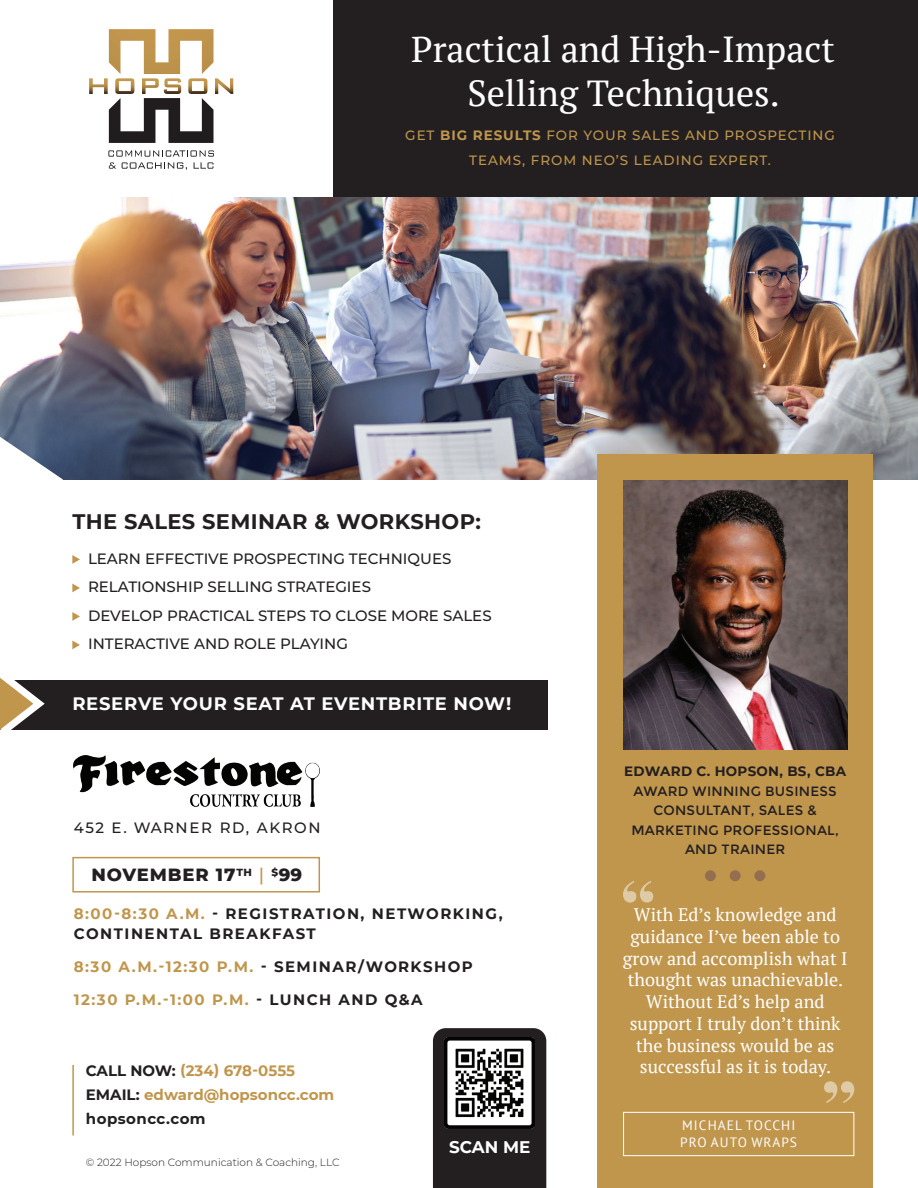
<style>
.page{position:relative;width:918px;height:1188px;background:#fff}
.page>*{position:absolute;margin:0;border:0;box-sizing:border-box;transform-origin:0 0}
.t1{font:36.15px/43.3px "PT Serif";color:#fff;text-align:center}
.t2{font:700 21px "Montserrat";letter-spacing:.02em;color:#231f20}
.t3{font:18.15px/21.8px "PT Serif";color:#fff;text-align:center}
.t4{font:700 18px "Montserrat";letter-spacing:.04em;color:#fff}
.t5{font:800 18px "Montserrat";letter-spacing:.045em;color:#231f20}
.t6{font:700 16.8px "Montserrat";color:#fff}
.t7{font:500 15px/28.5px "Montserrat";color:#231f20}
.t8{font:700 15px "Montserrat";letter-spacing:.1em;color:#c0964d}
.t9{font:700 15px/24px "Montserrat";color:#c0964d}
.t10{font:700 15px/19.5px "Montserrat";letter-spacing:.1em;color:#231f20}
.t11{font:500 15px "Montserrat";letter-spacing:.11em;color:#231f20}
.t12{font:13.5px/19.5px "Montserrat";letter-spacing:.02em;color:#231f20;text-align:center}
.t13{font:500 13.5px/24.2px "Montserrat";letter-spacing:.07em;color:#c0964d;text-align:center}
.t14{font:13.5px/16.2px "PT Sans";letter-spacing:.08em;color:#fff}
.t15{font:700 13.5px "Montserrat";letter-spacing:.02em;color:#231f20}
.t16{font:300 10.5px "Montserrat";color:#231f20}
.s1{font-weight:700}
.s2{font-weight:500;color:#c0964d}
.s3{color:#c0964d}
.s4{color:#231f20}
</style>
<div class="page">
<div style="left:333px;top:0;width:585px;height:245px;background:#231f20"></div>
<div style="left:0;top:680px;width:548px;height:49px;background:#231f20"></div>
<img style="left:0;top:197px;width:918px;height:283px">
<svg style="left:89px;top:29px;width:144px;height:114px"></svg>
<svg style="left:108px;top:150px;width:106px;height:20px"></svg>
<div style="left:597px;top:455px;width:276px;height:733px;background:#c0964d"></div>
<svg style="left:72px;top:555px;width:8px;height:9px"></svg>
<svg style="left:72px;top:584px;width:8px;height:8px"></svg>
<svg style="left:72px;top:612px;width:8px;height:9px"></svg>
<svg style="left:72px;top:641px;width:8px;height:8px"></svg>
<svg style="left:0;top:678px;width:45px;height:52px"></svg>
<hr style="left:72px;top:1065px;width:2px;height:71px;background:#c0964d">
<img style="left:623px;top:480px;width:224px;height:270px">
<div style="left:623px;top:1112px;width:231px;height:44px;border:1px solid #fff"></div>
<svg style="left:623px;top:881px;width:30px;height:22px"></svg>
<svg style="left:824px;top:1081px;width:30px;height:22px"></svg>
<svg style="left:0;top:437px;width:63px;height:43px"></svg>
<img style="left:74px;top:756px;width:246px;height:51px">
<div style="left:72px;top:857px;width:248px;height:36px;border:2px solid #c0964d"></div>
<div style="left:730px;top:870px;width:11px;height:11px;background:#956e4f;border-radius:50%"></div>
<div style="left:705px;top:870px;width:11px;height:11px;background:#956e4f;border-radius:50%"></div>
<div style="left:754px;top:870px;width:11px;height:11px;background:#956e4f;border-radius:50%"></div>
<div style="left:433px;top:1028px;width:113px;height:160px;background:#231f20"></div>
<img style="left:444px;top:1038px;width:90px;height:92px">
<h1 class="t1" style="left:411px;top:27px;width:425px">Practical and High-Impact<br>Selling Techniques.</h1>
<p class="t13" style="left:405px;top:123px;width:431px">GET <span class="s1">BIG RESULTS</span> FOR YOUR SALES AND PROSPECTING<br>TEAMS, FROM NEO’S LEADING EXPERT.</p>
<p class="t2" style="left:72px;top:506px;width:410px">THE SALES SEMINAR &amp; WORKSHOP:</p>
<p class="t7" style="left:88px;top:544px;width:405px">LEARN EFFECTIVE PROSPECTING TECHNIQUES RELATIONSHIP SELLING STRATEGIES<br>DEVELOP PRACTICAL STEPS TO CLOSE MORE SALES INTERACTIVE AND ROLE PLAYING</p>
<p class="t4" style="left:72px;top:691px;width:440px">RESERVE YOUR SEAT AT EVENTBRITE NOW!</p>
<p class="t11" style="left:74px;top:817px;width:248px">452 E. WARNER RD, AKRON</p>
<p class="t5" style="left:92px;top:862px;width:212px">NOVEMBER 17<sup>TH</sup> <span class="s2">|</span> <sup>$</sup>99</p>
<p class="t10" style="left:74px;top:903px;width:430px"><span class="s3">8:00-8:30 A.M.</span> - REGISTRATION, NETWORKING,<br>CONTINENTAL BREAKFAST</p>
<p class="t8" style="left:74px;top:955px;width:401px">8:30 A.M.-12:30 P.M. <span class="s4">- SEMINAR/WORKSHOP</span></p>
<p class="t8" style="left:74px;top:988px;width:351px">12:30 P.M.-1:00 P.M. <span class="s4">- LUNCH AND Q&amp;A</span></p>
<p class="t9" style="left:86px;top:1058px;width:250px"><span class="s4">CALL NOW:</span> (234) 678-0555<br><span class="s4">EMAIL:</span> edward@hopsoncc.com <span class="s4">hopsoncc.com</span></p>
<p class="t16" style="left:86px;top:1155px;width:255px">© 2022 Hopson Communication &amp; Coaching, LLC</p>
<p class="t6" style="left:449px;top:1135px;width:83px">SCAN ME</p>
<p class="t15" style="left:624px;top:762px;width:223px">EDWARD C. HOPSON, BS, CBA</p>
<p class="t12" style="left:631px;top:781px;width:209px">AWARD WINNING BUSINESS<br>CONSULTANT, SALES &amp;<br>MARKETING PROFESSIONAL,<br>AND TRAINER</p>
<p class="t3" style="left:623px;top:904px;width:226px">With Ed’s knowledge and guidance I’ve been able to grow and accomplish what I thought was unachievable.<br>Without Ed’s help and support I truly don’t think the business would be as successful as it is today.</p>
<p class="t14" style="left:680px;top:1117px;width:118px">MICHAEL TOCCHI<br>PRO AUTO WRAPS</p>
</div>
